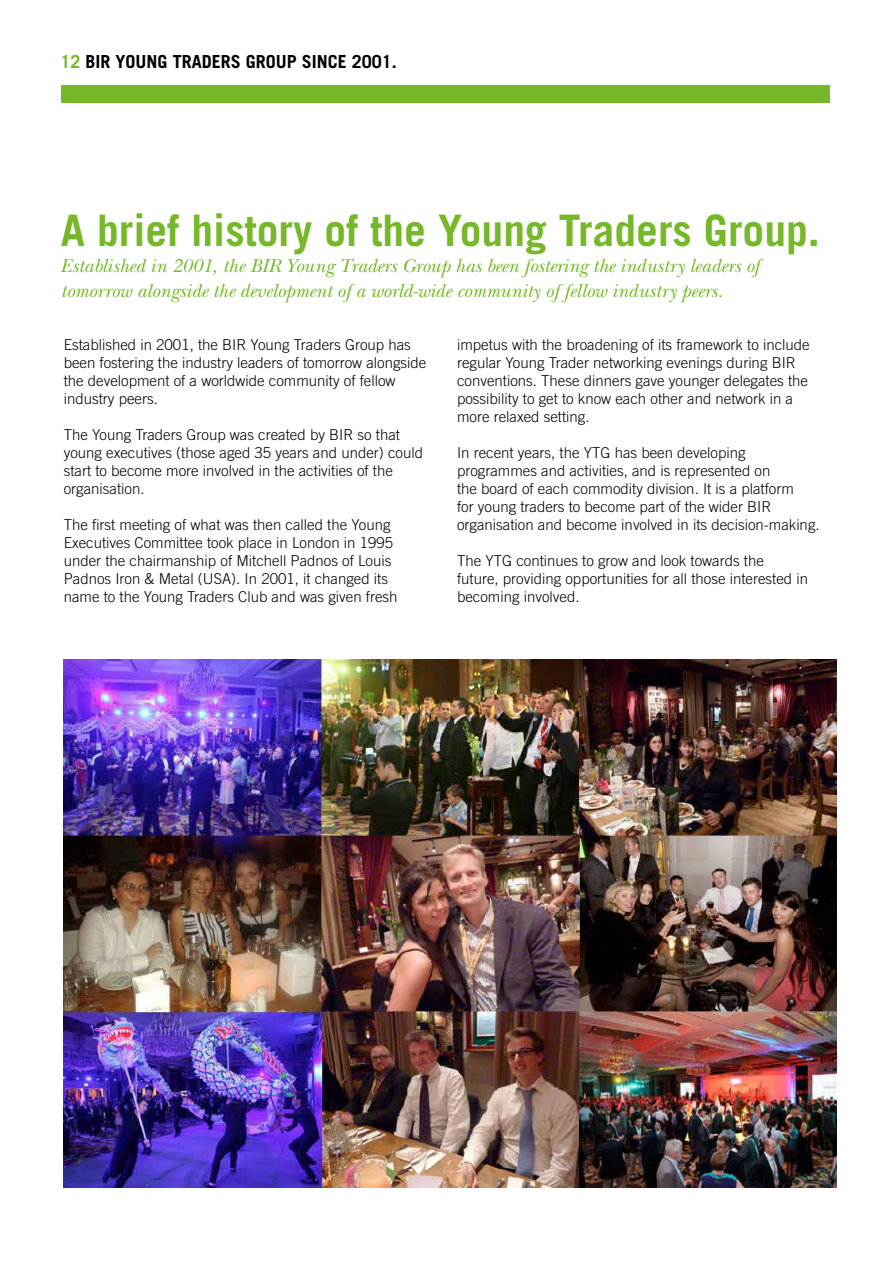
<style>
.page{position:relative;width:893px;height:1263px;background:#fff}
.page>*{position:absolute;margin:0;border:0;box-sizing:border-box;transform-origin:0 0}
.t1{font:700 43.5px "Trade Gothic";color:#76b82a}
.t2{font:italic 19.5px/25.5px "New Baskerville";color:#76b82a}
.t3{font:700 18px "Trade Gothic";color:#000}
.t4{font:300 15px/18px "Trade Gothic";color:#000}
.s1{color:#76b82a}
</style>
<div class="page">
<div style="left:61px;top:85px;width:768px;height:17px;background:#76b82a"></div>
<img style="left:64px;top:660px;width:772px;height:527px">
<p class="t3" style="left:61px;top:50px;width:338px"><span class="s1">12</span> BIR YOUNG TRADERS GROUP SINCE 2001.</p>
<h1 class="t1" style="left:61px;top:204px;width:760px">A brief history of the Young Traders Group.</h1>
<h2 class="t2" style="left:61px;top:253px;width:700px">Established in 2001, the BIR Young Traders Group has been fostering the industry leaders of tomorrow alongside the development of a world-wide community of fellow industry peers.</h2>
<p class="t4" style="left:64px;top:335px;width:364px">Established in 2001, the BIR Young Traders Group has been fostering the industry leaders of tomorrow alongside the development of a worldwide community of fellow industry peers.</p>
<p class="t4" style="left:64px;top:425px;width:361px">The Young Traders Group was created by BIR so that young executives (those aged 35 years and under) could start to become more involved in the activities of the organisation.</p>
<p class="t4" style="left:64px;top:515px;width:335px">The first meeting of what was then called the Young Executives Committee took place in London in 1995 under the chairmanship of Mitchell Padnos of Louis Padnos Iron &amp; Metal (USA). In 2001, it changed its name to the Young Traders Club and was given fresh</p>
<p class="t4" style="left:457px;top:335px;width:354px">impetus with the broadening of its framework to include regular Young Trader networking evenings during BIR conventions. These dinners gave younger delegates the possibility to get to know each other and network in a more relaxed setting.</p>
<p class="t4" style="left:457px;top:443px;width:364px">In recent years, the YTG has been developing programmes and activities, and is represented on<br>the board of each commodity division. It is a platform<br>for young traders to become part of the wider BIR organisation and become involved in its decision-making.</p>
<p class="t4" style="left:457px;top:551px;width:352px">The YTG continues to grow and look towards the future, providing opportunities for all those interested in becoming involved.</p>
</div>
